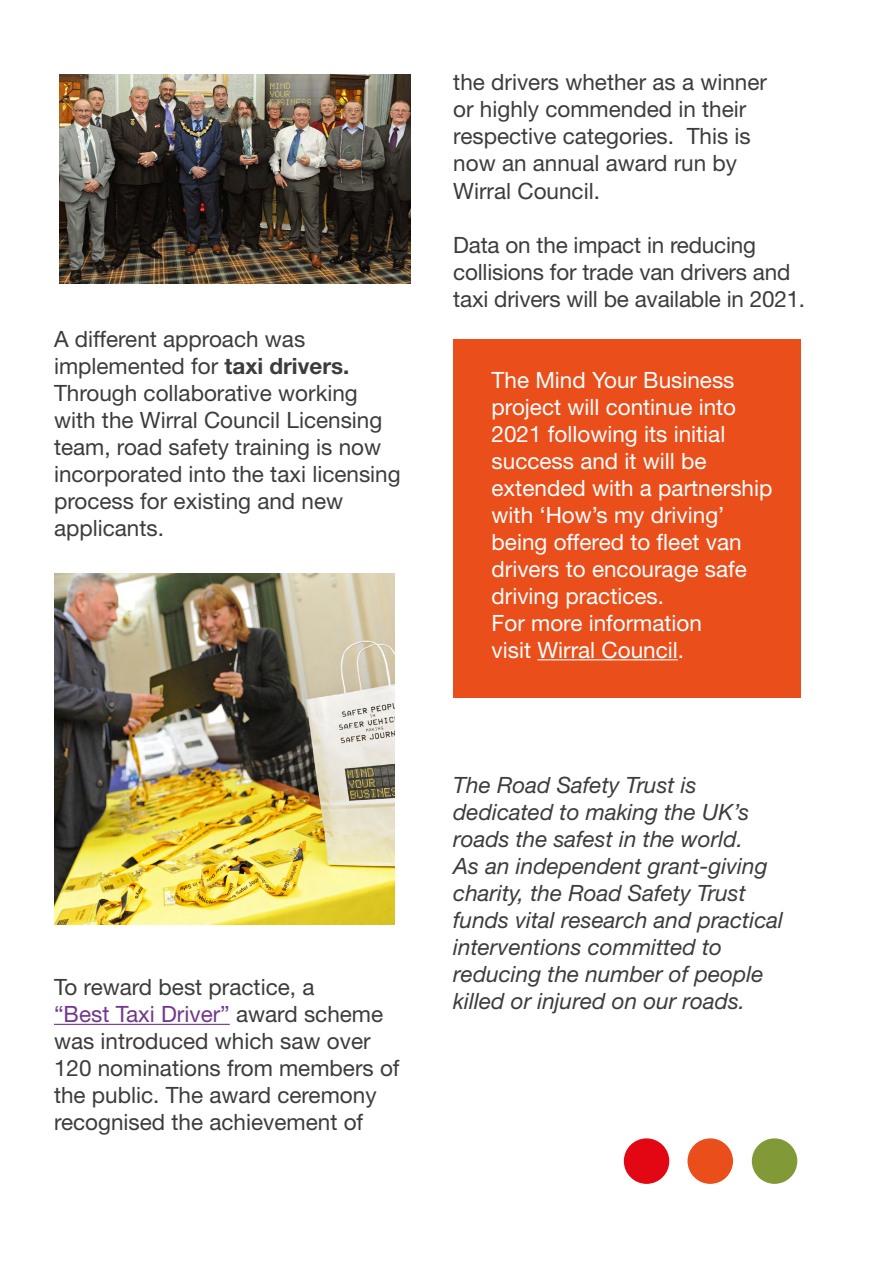
<style>
.page{position:relative;width:893px;height:1263px;background:#fff}
.page>*{position:absolute;margin:0;border:0;box-sizing:border-box;transform-origin:0 0}
.t1{font:22.5px/27px "Helvetica Neue LT Std";color:#3c3c3b}
.t2{font:italic 22.5px/27px "Helvetica Neue LT Std";color:#3c3c3b}
.t3{font:22.5px/27px "Helvetica Neue LT Std";color:#fff}
.s1{font-weight:700}
.s2{color:#73368c}
</style>
<div class="page">
<div style="left:453px;top:339px;width:348px;height:358px;background:#e94e1b"></div>
<hr style="left:54px;top:1024px;width:176px;height:1px;background:#73368c">
<hr style="left:537px;top:659px;width:141px;height:1px;background:#fff">
<img style="left:54px;top:574px;width:341px;height:351px">
<div style="left:624px;top:1138px;width:45px;height:46px;background:#e30613;border-radius:50%"></div>
<div style="left:687px;top:1138px;width:46px;height:46px;background:#e94e1b;border-radius:50%"></div>
<div style="left:752px;top:1138px;width:45px;height:46px;background:#829938;border-radius:50%"></div>
<img style="left:59px;top:74px;width:352px;height:209px">
<p class="t1" style="left:54px;top:325px;width:348px">A different approach was implemented for <span class="s1">taxi drivers.<br></span>Through collaborative working with the Wirral Council Licensing team, road safety training is now incorporated into the taxi licensing process for existing and new applicants.</p>
<p class="t1" style="left:54px;top:973px;width:347px">To reward best practice, a<br><span class="s2">“Best Taxi Driver”</span> award scheme was introduced which saw over<br>120 nominations from members of the public. The award ceremony recognised the achievement of</p>
<p class="t1" style="left:453px;top:69px;width:315px">the drivers whether as a winner or highly commended in their respective categories. This is now an annual award run by<br>Wirral Council.</p>
<p class="t1" style="left:453px;top:231px;width:353px">Data on the impact in reducing collisions for trade van drivers and taxi drivers will be available in 2021.</p>
<p class="t3" style="left:492px;top:366px;width:282px">The Mind Your Business project will continue into<br>2021 following its initial success and it will be extended with a partnership with ‘How’s my driving’ being offered to fleet van drivers to encourage safe driving practices.<br>For more information<br>visit Wirral Council.</p>
<p class="t2" style="left:453px;top:771px;width:331px">The Road Safety Trust is dedicated to making the UK’s roads the safest in the world.<br>As an independent grant-giving charity, the Road Safety Trust funds vital research and practical interventions committed to reducing the number of people killed or injured on our roads.</p>
</div>
